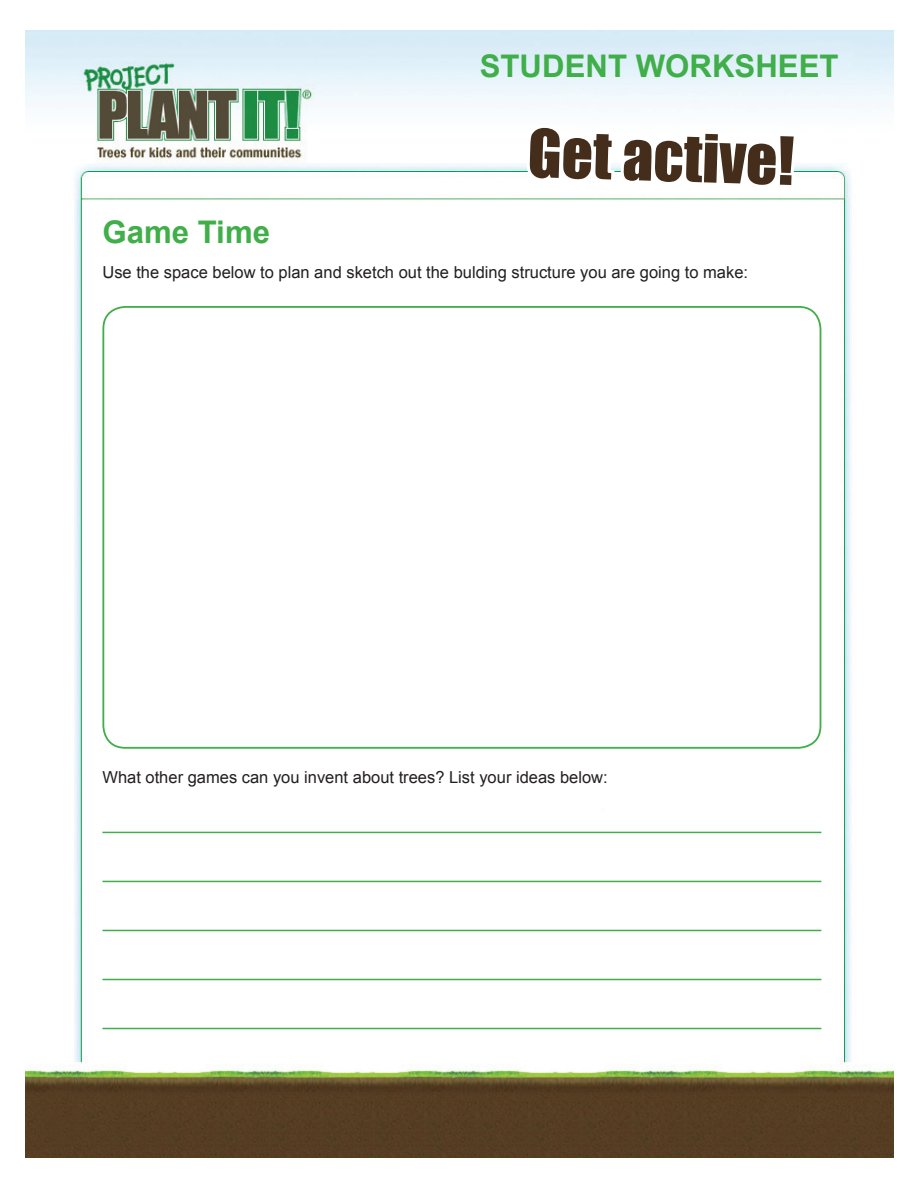
<style>
.page{position:relative;width:918px;height:1188px;background:#fff}
.page>*{position:absolute;margin:0;border:0;box-sizing:border-box;transform-origin:0 0}
.t1{font:61.35px "Impact";color:#442d1b}
.t2{font:700 31.2px "Arial";color:#40ae49}
.t3{font:16.5px "Arial";color:#231f20}
</style>
<div class="page">
<img style="left:26px;top:30px;width:868px;height:1128px">
<svg style="left:523px;top:30px;width:277px;height:276px"></svg>
<div style="left:103px;top:307px;width:717px;height:441px;background:#fff;border-radius:22px"></div>
<div style="left:102px;top:306px;width:719px;height:443px;border:2px solid #40ae49;border-radius:22px"></div>
<hr style="left:102px;top:832px;width:719px;height:1px;background:#40ae49">
<hr style="left:102px;top:881px;width:719px;height:1px;background:#40ae49">
<hr style="left:102px;top:930px;width:719px;height:1px;background:#40ae49">
<hr style="left:102px;top:979px;width:719px;height:1px;background:#40ae49">
<hr style="left:102px;top:1028px;width:719px;height:1px;background:#40ae49">
<p class="t2" style="left:480px;top:45px;width:360px">STUDENT WORKSHEET</p>
<p class="t1" style="left:530px;top:105px;width:268px;rotate:2deg">Get active!</p>
<p class="t2" style="left:102px;top:212px;width:169px">Game Time</p>
<p class="t3" style="left:102px;top:262px;width:647px">Use the space below to plan and sketch out the bulding structure you are going to make:</p>
<p class="t3" style="left:102px;top:766px;width:507px">What other games can you invent about trees? List your ideas below:</p>
</div>
